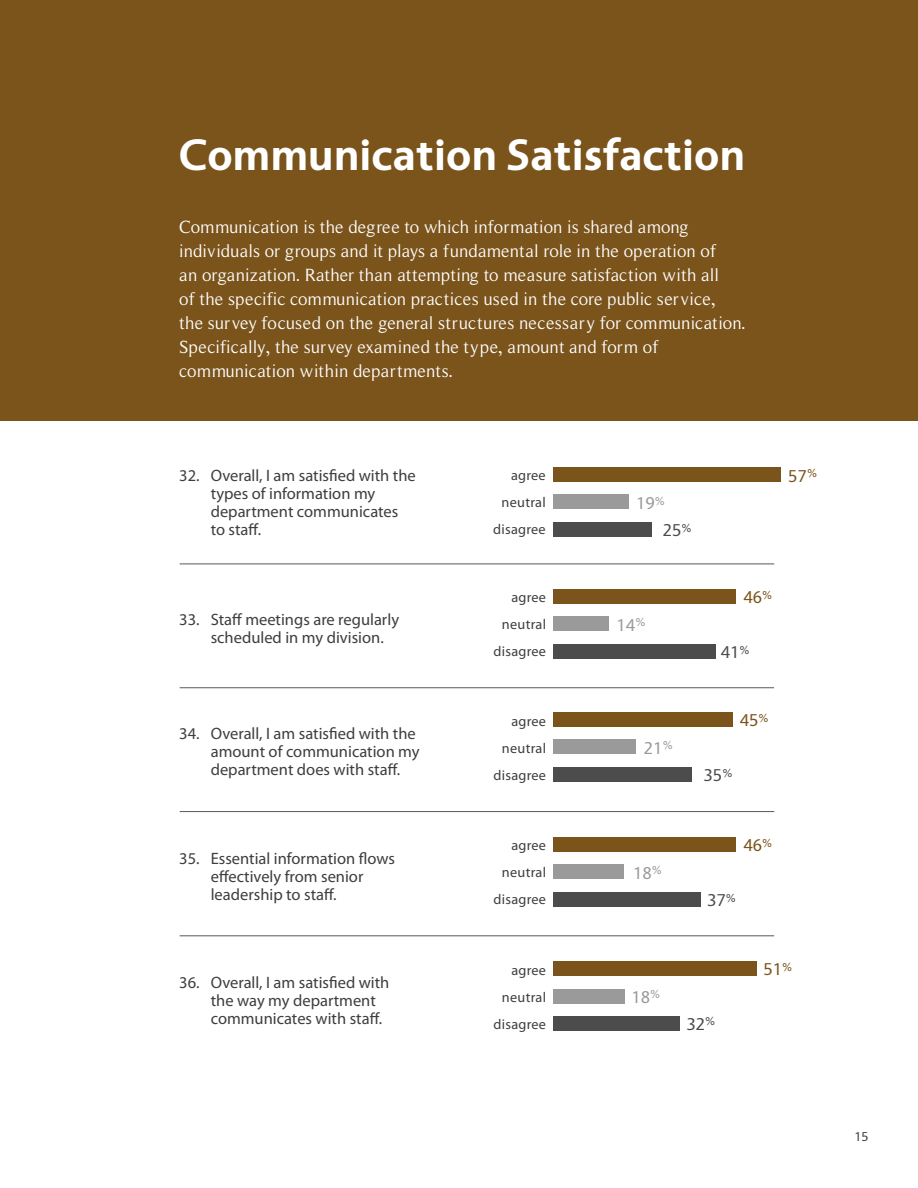
<style>
.page{position:relative;width:918px;height:1188px;background:#fff}
.page>*{position:absolute;margin:0;border:0;box-sizing:border-box;transform-origin:0 0}
.t1{font:700 45px "Vegur";color:#fff}
.t2{font:18px/24px "Roman Serif";color:#fff}
.t3{font:18px/27px "Vegur";color:#9a9a9b}
.t4{font:18px "Vegur";color:#7b541c}
.t5{font:18px "Vegur";color:#4c4c4d}
.t6{font:16.5px/18px "Myriad Pro";color:#3e3e3f}
.t7{font:14.25px/27px "Myriad Pro";letter-spacing:.02em;color:#3e3e3f;text-align:right}
.t8{font:13.5px "Vegur";color:#3e3e3f}
.s1{color:#4c4c4d}
</style>
<div class="page">
<div style="left:0;top:0;width:918px;height:421px;background:#7b541c"></div>
<hr style="left:180px;top:564px;width:594px;height:1px;background:#57585a">
<hr style="left:180px;top:687px;width:594px;height:1px;background:#57585a">
<hr style="left:180px;top:811px;width:594px;height:1px;background:#57585a">
<hr style="left:180px;top:936px;width:594px;height:1px;background:#57585a">
<div style="left:553px;top:522px;width:99px;height:15px;background:#4c4c4d"></div>
<div style="left:553px;top:495px;width:76px;height:14px;background:#9a9a9b"></div>
<div style="left:553px;top:467px;width:228px;height:15px;background:#7b541c"></div>
<div style="left:553px;top:644px;width:163px;height:15px;background:#4c4c4d"></div>
<div style="left:553px;top:616px;width:56px;height:15px;background:#9a9a9b"></div>
<div style="left:553px;top:589px;width:183px;height:15px;background:#7b541c"></div>
<div style="left:553px;top:767px;width:139px;height:15px;background:#4c4c4d"></div>
<div style="left:553px;top:739px;width:83px;height:15px;background:#9a9a9b"></div>
<div style="left:553px;top:712px;width:179px;height:15px;background:#7b541c"></div>
<div style="left:553px;top:892px;width:148px;height:15px;background:#4c4c4d"></div>
<div style="left:553px;top:864px;width:71px;height:15px;background:#9a9a9b"></div>
<div style="left:553px;top:837px;width:183px;height:15px;background:#7b541c"></div>
<div style="left:553px;top:1016px;width:127px;height:15px;background:#4c4c4d"></div>
<div style="left:553px;top:989px;width:72px;height:15px;background:#9a9a9b"></div>
<div style="left:553px;top:961px;width:204px;height:15px;background:#7b541c"></div>
<h1 class="t1" style="left:179px;top:136px;width:567px">Communication Satisfaction</h1>
<p class="t2" style="left:179px;top:215px;width:568px">Communication is the degree to which information is shared among individuals or groups and it plays a fundamental role in the operation of<br>an organization. Rather than attempting to measure satisfaction with all<br>of the specific communication practices used in the core public service,<br>the survey focused on the general structures necessary for communication.<br>Specifically, the survey examined the type, amount and form of communication within departments.</p>
<p class="t6" style="left:211px;top:466px;width:207px;text-indent:-31px">32. Overall, I am satisfied with the types of information my department communicates to staff.</p>
<p class="t7" style="left:493px;top:461px;width:54px">agree neutral disagree</p>
<p class="t6" style="left:211px;top:610px;width:190px;text-indent:-31px">33. Staff meetings are regularly scheduled in my division.</p>
<p class="t7" style="left:494px;top:584px;width:54px">agree neutral disagree</p>
<p class="t6" style="left:211px;top:725px;width:210px;text-indent:-31px">34. Overall, I am satisfied with the amount of communication my department does with staff.</p>
<p class="t7" style="left:494px;top:708px;width:54px">agree neutral disagree</p>
<p class="t6" style="left:211px;top:849px;width:186px;text-indent:-31px">35. Essential information flows effectively from senior leadership to staff.</p>
<p class="t7" style="left:494px;top:832px;width:54px">agree neutral disagree</p>
<p class="t3" style="left:663px;top:491px;width:30px;text-indent:-27px">19<sup>%<br></sup><span class="s1">25</span><sup>%</sup></p>
<p class="t3" style="left:617px;top:613px;width:30px">14<sup>%</sup></p>
<p class="t4" style="left:788px;top:468px;width:30px">57<sup>%</sup></p>
<p class="t4" style="left:743px;top:590px;width:30px">46<sup>%</sup></p>
<p class="t5" style="left:721px;top:645px;width:30px">41<sup>%</sup></p>
<p class="t3" style="left:644px;top:736px;width:30px">21<sup>%</sup></p>
<p class="t4" style="left:740px;top:713px;width:30px">45<sup>%</sup></p>
<p class="t5" style="left:704px;top:768px;width:30px">35<sup>%</sup></p>
<p class="t3" style="left:633px;top:861px;width:30px">18<sup>%</sup></p>
<p class="t4" style="left:743px;top:838px;width:30px">46<sup>%</sup></p>
<p class="t5" style="left:707px;top:893px;width:30px">37<sup>%</sup></p>
<p class="t6" style="left:211px;top:973px;width:180px;text-indent:-31px">36. Overall, I am satisfied with the way my department communicates with staff.</p>
<p class="t7" style="left:494px;top:956px;width:54px">agree neutral disagree</p>
<p class="t3" style="left:631px;top:985px;width:30px">18<sup>%</sup></p>
<p class="t5" style="left:686px;top:1016px;width:30px">32<sup>%</sup></p>
<p class="t4" style="left:763px;top:962px;width:30px">51<sup>%</sup></p>
<p class="t8" style="left:854px;top:1131px;width:16px">15</p>
</div>
